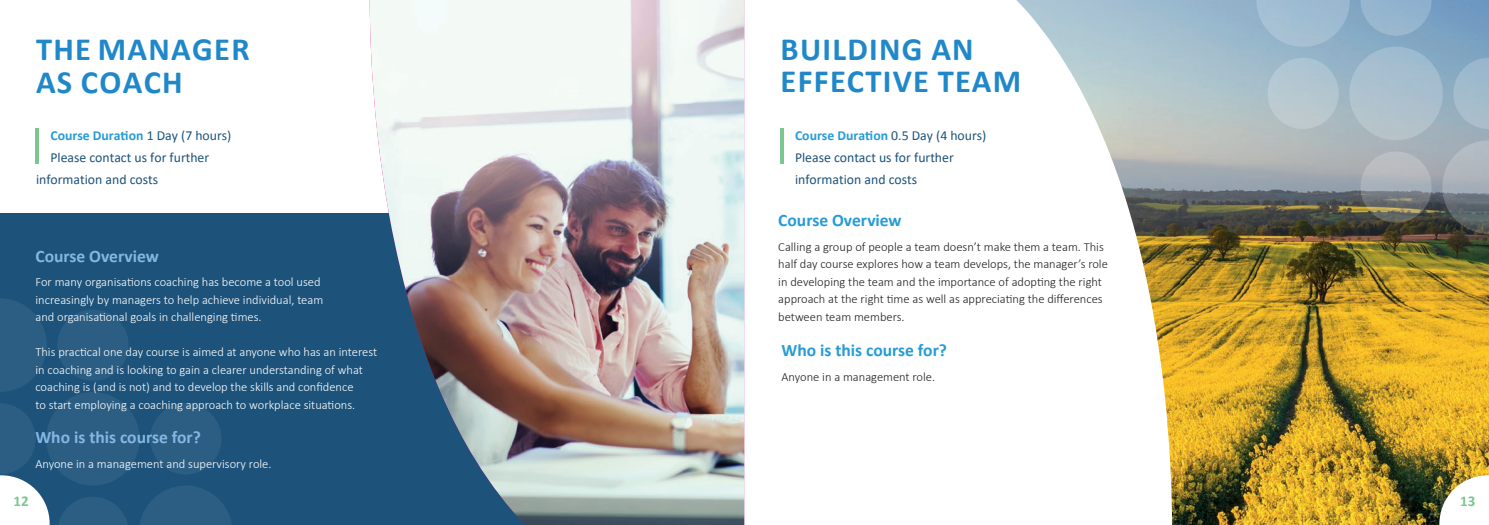
<style>
.page{position:relative;width:1489px;height:525px;background:#fff}
.page>*{position:absolute;margin:0;border:0;box-sizing:border-box;transform-origin:0 0}
.t1{font:700 32.5px/32.5px "Calibri";letter-spacing:.04em;color:#2088c9}
.t2{font:700 17.5px "Calibri";color:#84b7e3}
.t3{font:700 17.5px "Calibri";color:#269bd5}
.t4{font:700 15px "Calibri";color:#7bc792}
.t5{font:13.75px/22.1px "Calibri";color:#1d537b}
.t6{font:700 13.75px "Calibri";color:#269bd5}
.t7{font:300 12.5px/17.5px "Calibri";color:#fff}
.t8{font:300 12.5px/17.5px "Calibri";color:#231f20}
.s1{font-weight:400;color:#1d537b}
.s2{font-weight:700;color:#269bd5}
</style>
<div class="page">
<div style="left:0;top:213px;width:541px;height:311px;background:#1d537b"></div>
<svg style="left:0;top:299px;width:46px;height:92px"></svg>
<svg style="left:150px;top:403px;width:71px;height:71px"></svg>
<svg style="left:58px;top:310px;width:70px;height:71px"></svg>
<div style="left:46px;top:392px;width:94px;height:93px;background:#2c5e83;border-radius:50%"></div>
<svg style="left:140px;top:486px;width:91px;height:38px"></svg>
<img style="left:370px;top:0;width:374px;height:524px">
<hr style="left:35px;top:128px;width:4px;height:35px;background:#7bc792">
<svg style="left:0;top:399px;width:133px;height:125px"></svg>
<img style="left:1171px;top:0;width:317px;height:524px">
<svg style="left:744px;top:0;width:427px;height:524px"></svg>
<hr style="left:780px;top:128px;width:3px;height:35px;background:#7bc792">
<svg style="left:1355px;top:0;width:80px;height:40px;background:#8caeca"></svg>
<svg style="left:1256px;top:0;width:93px;height:47px;background:#9dbad0"></svg>
<svg style="left:1448px;top:53px;width:40px;height:80px;background:#99b4c6"></svg>
<svg style="left:1263px;top:53px;width:79px;height:80px;background:#aec1cb"></svg>
<svg style="left:1355px;top:147px;width:80px;height:80px;background:#8c908e"></svg>
<div style="left:1349px;top:47px;width:93px;height:93px;background:linear-gradient(to right,#b0c3ce,#a6bdcd);border-radius:50%"></div>
<svg style="left:1441px;top:140px;width:47px;height:93px;background:#858d93"></svg>
<svg style="left:1439px;top:475px;width:49px;height:49px"></svg>
<p class="t1" style="left:36px;top:33px;width:215px">THE MANAGER<br>AS COACH</p>
<p class="t6" style="left:50px;top:127px;width:182px">Course Duration <span class="s1">1 Day (7 hours)</span></p>
<p class="t5" style="left:50px;top:146px;width:160px">Please contact us for further</p>
<p class="t5" style="left:36px;top:168px;width:124px">information and costs</p>
<p class="t2" style="left:35px;top:244px;width:125px">Course Overview</p>
<p class="t7" style="left:35px;top:272px;width:289px">For many organisations coaching has become a tool used increasingly by managers to help achieve individual, team and organisational goals in challenging times.</p>
<p class="t7" style="left:35px;top:342px;width:343px">This practical one day course is aimed at anyone who has an interest in coaching and is looking to gain a clearer understanding of what coaching is (and is not) and to develop the skills and confidence<br>to start employing a coaching approach to workplace situations.</p>
<p class="t2" style="left:35px;top:426px;width:167px">Who is this course for?</p>
<p class="t7" style="left:35px;top:454px;width:237px">Anyone in a management and supervisory role.</p>
<p class="t4" style="left:14px;top:491px;width:17px">12</p>
<p class="t1" style="left:780px;top:33px;width:242px">BUILDING AN<br>EFFECTIVE TEAM</p>
<p class="t5" style="left:795px;top:124px;width:193px"><span class="s2">Course Duration</span> 0.5 Day (4 hours)<br>Please contact us for further information and costs</p>
<p class="t3" style="left:778px;top:209px;width:125px">Course Overview</p>
<p class="t8" style="left:778px;top:237px;width:331px">Calling a group of people a team doesn’t make them a team. This half day course explores how a team develops, the manager’s role in developing the team and the importance of adopting the right approach at the right time as well as appreciating the differences between team members.</p>
<p class="t3" style="left:781px;top:339px;width:167px">Who is this course for?</p>
<p class="t8" style="left:781px;top:367px;width:155px">Anyone in a management role.</p>
<p class="t4" style="left:1459px;top:491px;width:17px">13</p>
</div>
